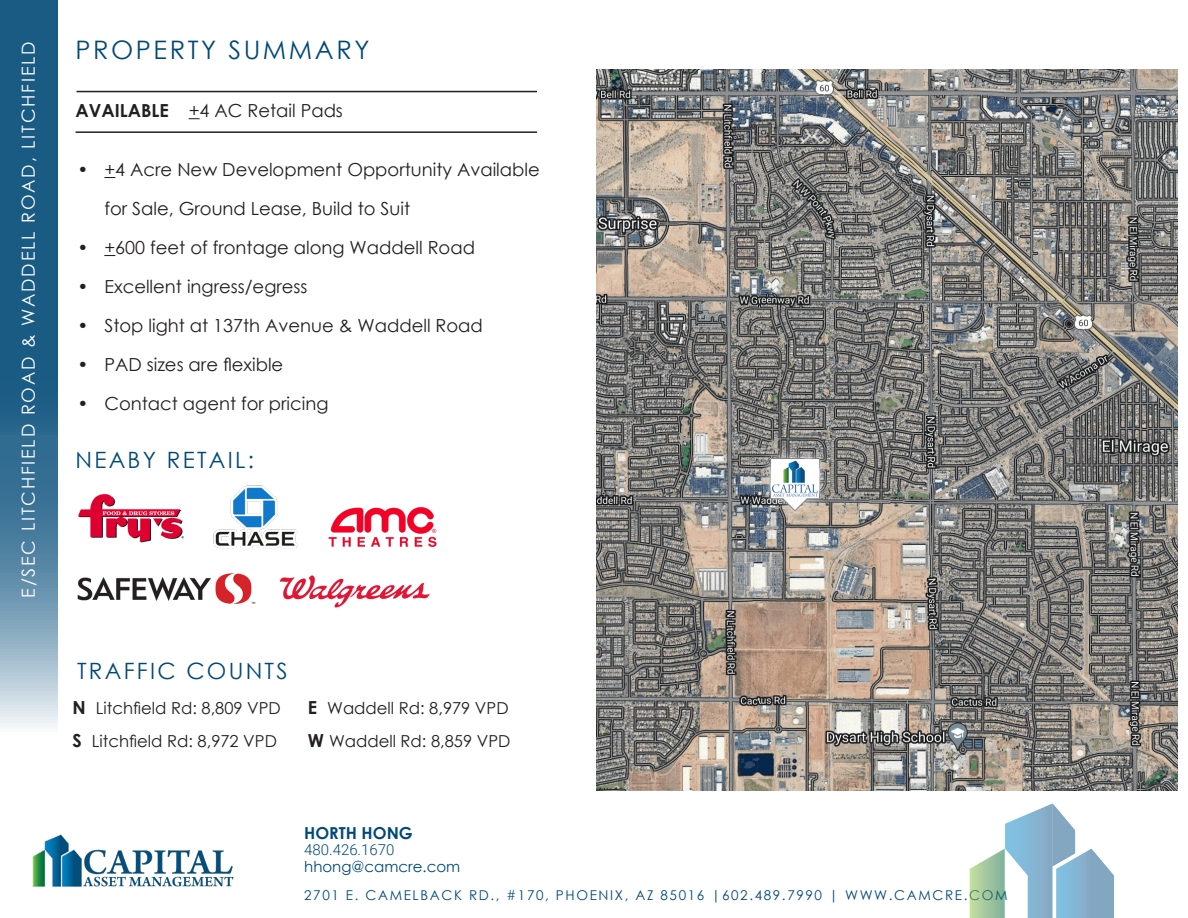
<style>
.page{position:relative;width:1188px;height:918px;background:#fff}
.page>*{position:absolute;margin:0;border:0;box-sizing:border-box;transform-origin:0 0}
.t1{font:25.5px "Century Gothic";letter-spacing:.1em;color:#004977}
.t2{font:22.5px "Century Gothic";letter-spacing:.1em;color:#004977}
.t3{font:18px/39px "Century Gothic";color:#231f20}
.t4{font:18px "Century Gothic";letter-spacing:.1em;color:#fff}
.t5{font:16.5px "Century Gothic";color:#231f20}
.t6{font:700 16.5px "Century Gothic";color:#004977}
.t7{font:15px "Century Gothic";color:#004977}
.t8{font:300 15px "Roboto";color:#004977}
.t9{font:13.5px "Century Gothic";letter-spacing:.12em;color:#004977}
.s1{font-weight:700}
.s2{font-weight:700;font-size:18px}
</style>
<div class="page">
<img style="left:32px;top:834px;width:202px;height:53px">
<svg style="left:0;top:1px;width:58px;height:725px;background:#3d7497"></svg>
<img style="left:965px;top:790px;width:155px;height:128px">
<img style="left:78px;top:493px;width:106px;height:50px">
<hr style="left:77px;top:91px;width:460px;height:1px;background:#231f20">
<hr style="left:76px;top:131px;width:461px;height:2px;background:#231f20">
<img style="left:596px;top:69px;width:581px;height:721px">
<img style="left:77px;top:573px;width:179px;height:31px">
<img style="left:328px;top:507px;width:109px;height:40px">
<img style="left:279px;top:575px;width:151px;height:33px">
<img style="left:213px;top:485px;width:85px;height:63px">
<div style="left:761px;top:449px;width:69px;height:70px;background:#fff;opacity:.75"></div>
<img style="left:771px;top:458px;width:49px;height:54px">
<p class="t4" style="left:16px;top:598px;width:558px;rotate:-90deg">E/SEC LITCHFIELD ROAD &amp; WADDELL ROAD, LITCHFIELD</p>
<p class="t1" style="left:76px;top:32px;width:295px">PROPERTY SUMMARY</p>
<p class="t3" style="left:76px;top:91px;width:269px"><span class="s1">AVAILABLE</span> +4 AC Retail Pads</p>
<p class="t3" style="left:104px;top:150px;width:437px;text-indent:-27px">• +4 Acre New Development Opportunity Available for Sale, Ground Lease, Build to Suit</p>
<p class="t3" style="left:77px;top:228px;width:399px">• +600 feet of frontage along Waddell Road</p>
<p class="t3" style="left:77px;top:267px;width:232px">• Excellent ingress/egress</p>
<p class="t3" style="left:77px;top:306px;width:407px">• Stop light at 137th Avenue &amp; Waddell Road</p>
<p class="t3" style="left:77px;top:345px;width:207px">• PAD sizes are flexible</p>
<p class="t3" style="left:77px;top:384px;width:253px">• Contact agent for pricing</p>
<p class="t2" style="left:76px;top:444px;width:180px">NEABY RETAIL:</p>
<p class="t2" style="left:77px;top:656px;width:212px">TRAFFIC COUNTS</p>
<p class="t5" style="left:73px;top:697px;width:210px"><span class="s2">N</span> Litchfield Rd: 8,809 VPD</p>
<p class="t5" style="left:73px;top:730px;width:206px"><span class="s2">S</span> Litchfield Rd: 8,972 VPD</p>
<p class="t5" style="left:308px;top:697px;width:202px"><span class="s2">E</span> Waddell Rd: 8,979 VPD</p>
<p class="t5" style="left:308px;top:730px;width:204px"><span class="s2">W</span> Waddell Rd: 8,859 VPD</p>
<p class="t6" style="left:304px;top:820px;width:110px">HORTH HONG</p>
<p class="t8" style="left:304px;top:839px;width:92px">480.426.1670</p>
<p class="t7" style="left:304px;top:856px;width:158px">hhong@camcre.com</p>
<p class="t9" style="left:304px;top:885px;width:705px">2701 E. CAMELBACK RD., #170, PHOENIX, AZ 85016 |602.489.7990 | WWW.CAMCRE.COM</p>
</div>
